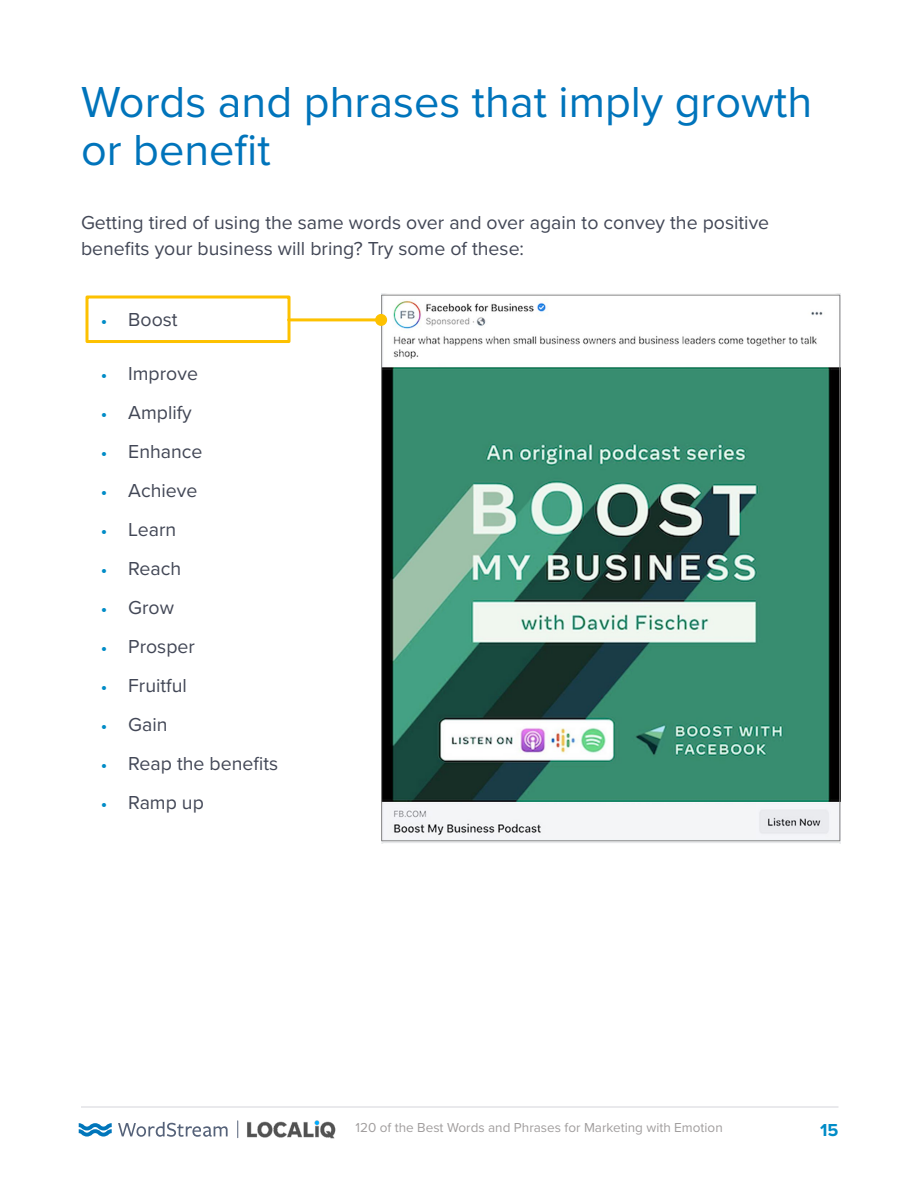
<style>
.page{position:relative;width:918px;height:1188px;background:#fff}
.page>*{position:absolute;margin:0;border:0;box-sizing:border-box;transform-origin:0 0}
.t1{font:45px/48px "Proxima Nova";color:#0074bb}
.t2{font:19.5px/25.5px "Proxima Nova";color:#424756}
.t3{font:700 18px "Proxima Nova";color:#008cc7}
.t4{font:13.5px "Proxima Nova";color:#a19e9e}
.s1{font-family:"Proxima Nova Extrabld";font-size:16.5px;color:#008cc7}
</style>
<div class="page">
<hr style="left:81px;top:1106px;width:757px;height:2px;background:#e2e3e7">
<svg style="left:79px;top:1123px;width:33px;height:14px"></svg>
<svg style="left:118px;top:1122px;width:110px;height:15px"></svg>
<svg style="left:237px;top:1121px;width:1px;height:17px"></svg>
<img style="left:247px;top:1120px;width:89px;height:19px">
<img style="left:381px;top:294px;width:459px;height:550px">
<div style="left:86px;top:296px;width:205px;height:47px;border:3px solid #fdc100"></div>
<hr style="left:289px;top:318px;width:92px;height:3px;background:#fdc100">
<div style="left:375px;top:314px;width:12px;height:12px;background:#fdc100;border-radius:50%"></div>
<h1 class="t1" style="left:81px;top:76px;width:733px">Words and phrases that imply growth or benefit</h1>
<p class="t2" style="left:81px;top:209px;width:690px">Getting tired of using the same words over and over again to convey the positive benefits your business will bring? Try some of these:</p>
<p class="t2" style="left:101px;top:306px;width:78px"><span class="s1">•</span> Boost</p>
<p class="t2" style="left:101px;top:360px;width:98px"><span class="s1">•</span> Improve</p>
<p class="t2" style="left:101px;top:399px;width:92px"><span class="s1">•</span> Amplify</p>
<p class="t2" style="left:101px;top:438px;width:103px"><span class="s1">•</span> Enhance</p>
<p class="t2" style="left:101px;top:477px;width:98px"><span class="s1">•</span> Achieve</p>
<p class="t2" style="left:101px;top:516px;width:76px"><span class="s1">•</span> Learn</p>
<p class="t2" style="left:101px;top:555px;width:81px"><span class="s1">•</span> Reach</p>
<p class="t2" style="left:101px;top:594px;width:74px"><span class="s1">•</span> Grow</p>
<p class="t2" style="left:101px;top:633px;width:95px"><span class="s1">•</span> Prosper</p>
<p class="t2" style="left:101px;top:672px;width:87px"><span class="s1">•</span> Fruitful</p>
<p class="t2" style="left:101px;top:711px;width:68px"><span class="s1">•</span> Gain</p>
<p class="t2" style="left:101px;top:750px;width:178px"><span class="s1">•</span> Reap the benefits</p>
<p class="t2" style="left:101px;top:789px;width:104px"><span class="s1">•</span> Ramp up</p>
<p class="t4" style="left:356px;top:1118px;width:369px">120 of the Best Words and Phrases for Marketing with Emotion</p>
<p class="t3" style="left:820px;top:1117px;width:20px">15</p>
</div>
